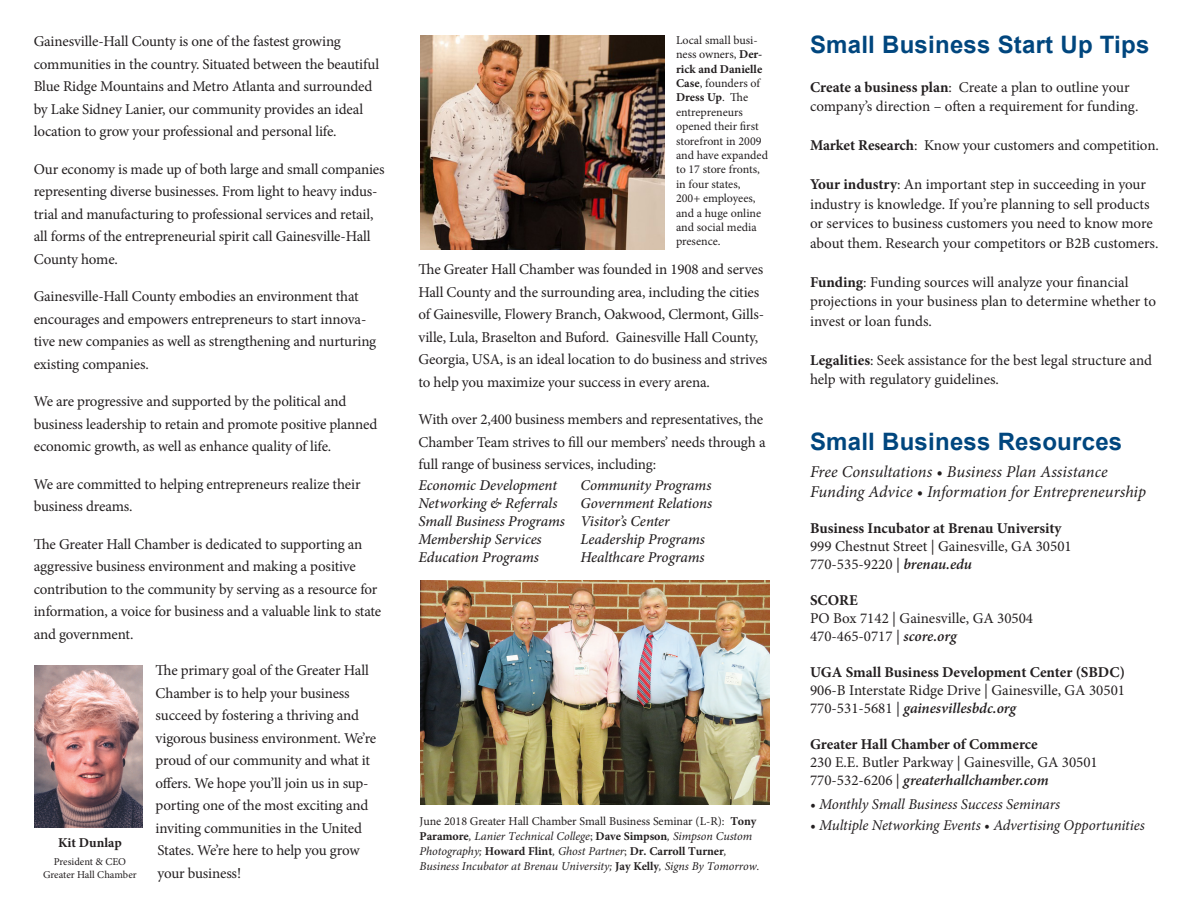
<style>
.page{position:relative;width:1188px;height:918px;background:#fff}
.page>*{position:absolute;margin:0;border:0;box-sizing:border-box;transform-origin:0 0}
.Body_text{font:700 24px "Arial";letter-spacing:.01em;color:#00467e}
.Body_text-2{font:italic 16.5px "Minion Pro";color:#231f20}
.Body_text-3{font:15px/22.5px "Minion Pro";letter-spacing:-.01em;color:#231f20}
.Body_text-4{font:italic 500 15px "Minion Pro";letter-spacing:-.005em;color:#231f20}
.Body_text-5{font:700 15px "Minion Pro";letter-spacing:-.005em;color:#231f20}
.Body_text-6{font:italic 15px "Minion Pro";letter-spacing:-.01em;color:#231f20}
.Body_text-7{font:italic 600 15px "Minion Pro";letter-spacing:-.005em;color:#231f20}
.Company_name{font:700 13.5px "Minion Pro";color:#231f20}
.Biz_Link_Calendar{font:italic 12px/15px "Minion Pro";letter-spacing:-.005em;color:#231f20}
.Company_name-2{font:12px/14.4px "Minion Pro";letter-spacing:-.005em;color:#231f20}
.Company_name-3{font:10.5px "Minion Pro";color:#231f20}
.s1{font-weight:700}
.s2{font-style:normal}
.s3{font-weight:700;font-style:normal}
.s4{font-weight:600;font-style:italic}
.s5{font-weight:400;font-style:normal}
</style>
<div class="page">
<img style="left:421px;top:580px;width:349px;height:224px">
<img style="left:34px;top:666px;width:108px;height:162px">
<img style="left:421px;top:35px;width:243px;height:214px">
<p class="Body_text-3" style="left:34px;top:30px;width:347px">Gainesville-Hall County is one of the fastest growing communities in the country. Situated between the beautiful Blue Ridge Mountains and Metro Atlanta and surrounded by Lake Sidney Lanier, our community provides an ideal location to grow your professional and personal life.</p>
<p class="Body_text-3" style="left:34px;top:158px;width:352px">Our economy is made up of both large and small companies representing diverse businesses. From light to heavy indus&shy;trial and manufacturing to professional services and retail, all forms of the entrepreneurial spirit call Gainesville-Hall County home.</p>
<p class="Body_text-3" style="left:34px;top:285px;width:344px">Gainesville-Hall County embodies an environment that encourages and empowers entrepreneurs to start innova&shy;tive new companies as well as strengthening and nurturing existing companies.</p>
<p class="Body_text-3" style="left:34px;top:390px;width:345px">We are progressive and supported by the political and business leadership to retain and promote positive planned economic growth, as well as enhance quality of life.</p>
<p class="Body_text-3" style="left:34px;top:473px;width:328px">We are committed to helping entrepreneurs realize their business dreams.</p>
<p class="Body_text-3" style="left:34px;top:533px;width:349px">The Greater Hall Chamber is dedicated to supporting an aggressive business environment and making a positive contribution to the community by serving as a resource for information, a voice for business and a valuable link to state and government.</p>
<p class="Company_name" style="left:58px;top:833px;width:65px">Kit Dunlap</p>
<p class="Company_name-3" style="left:54px;top:854px;width:74px">President &amp; CEO</p>
<p class="Company_name-3" style="left:43px;top:868px;width:95px">Greater Hall Chamber</p>
<p class="Body_text-3" style="left:156px;top:659px;width:222px">The primary goal of the Greater Hall Chamber is to help your business succeed by fostering a thriving and vigorous business environment. We’re proud of our community and what it offers. We hope you’ll join us in sup&shy;porting one of the most exciting and inviting communities in the United States. We’re here to help you grow your business!</p>
<p class="Company_name-2" style="left:676px;top:33px;width:94px">Local small busi&shy;ness owners, <span class="s1">Der&shy;rick and Danielle<br>Case</span>, founders of<br><span class="s1">Dress Up</span>. The entrepreneurs opened their first storefront in 2009 and have expanded to 17 store fronts, in four states,<br>200+ employees, and a huge online and social media presence.</p>
<p class="Body_text-3" style="left:418px;top:258px;width:350px">The Greater Hall Chamber was founded in 1908 and serves Hall County and the surrounding area, including the cities of Gainesville, Flowery Branch, Oakwood, Clermont, Gills&shy;ville, Lula, Braselton and Buford. Gainesville Hall County, Georgia, USA, is an ideal location to do business and strives to help you maximize your success in every arena.</p>
<p class="Body_text-3" style="left:418px;top:408px;width:349px">With over 2,400 business members and representatives, the<br>Chamber Team strives to fill our members’ needs through a full range of business services, including:</p>
<p class="Body_text-4" style="left:418px;top:475px;width:140px">Economic Development</p>
<p class="Body_text-4" style="left:580px;top:475px;width:132px">Community Programs</p>
<p class="Body_text-4" style="left:418px;top:493px;width:141px">Networking &amp; Referrals</p>
<p class="Body_text-4" style="left:580px;top:493px;width:133px">Government Relations</p>
<p class="Body_text-4" style="left:418px;top:511px;width:253px">Small Business Programs Visitor’s Center</p>
<p class="Body_text-4" style="left:418px;top:529px;width:125px">Membership Services</p>
<p class="Body_text-4" style="left:580px;top:529px;width:126px">Leadership Programs</p>
<p class="Body_text-4" style="left:418px;top:547px;width:122px">Education Programs</p>
<p class="Body_text-4" style="left:580px;top:547px;width:126px">Healthcare Programs</p>
<p class="Biz_Link_Calendar" style="left:420px;top:814px;width:341px"><span class="s2">June 2018 Greater Hall Chamber Small Business Seminar (L-R):</span> <span class="s3">Tony Paramore</span>, Lanier Technical College<span class="s2">;</span> <span class="s3">Dave Simpson</span>, Simpson Custom Photography; <span class="s3">Howard Flint</span>, Ghost Partner<span class="s2">;</span> <span class="s3">Dr. Carroll Turner</span>, Business Incubator at Brenau University; <span class="s3">Jay Kelly</span>, Signs By Tomorrow.</p>
<p class="Body_text" style="left:810px;top:28px;width:341px">Small Business Start Up Tips</p>
<p class="Body_text-3" style="left:810px;top:77px;width:330px;line-height:19.5px"><span class="s1">Create a business plan</span>: Create a plan to outline your company’s direction – often a requirement for funding.</p>
<p class="Body_text-3" style="left:810px;top:134px;width:350px"><span class="s1">Market Research</span>: Know your customers and competition.</p>
<p class="Body_text-3" style="left:810px;top:175px;width:350px;line-height:19.5px"><span class="s1">Your industry</span>: An important step in succeeding in your industry is knowledge. If you’re planning to sell products or services to business customers you need to know more about them. Research your competitors or B2B customers.</p>
<p class="Body_text-3" style="left:810px;top:272px;width:348px;line-height:19.5px"><span class="s1">Funding</span>: Funding sources will analyze your financial projections in your business plan to determine whether to invest or loan funds.</p>
<p class="Body_text-3" style="left:810px;top:350px;width:344px;line-height:19.5px"><span class="s1">Legalities</span>: Seek assistance for the best legal structure and help with regulatory guidelines.</p>
<p class="Body_text" style="left:810px;top:426px;width:314px">Small Business Resources</p>
<p class="Body_text-2" style="left:810px;top:461px;width:299px">Free Consultations • Business Plan Assistance</p>
<p class="Body_text-2" style="left:810px;top:480px;width:338px">Funding Advice • Information for Entrepreneurship</p>
<p class="Body_text-5" style="left:810px;top:517px;width:253px">Business Incubator at Brenau University</p>
<p class="Body_text-3" style="left:810px;top:535px;width:263px">999 Chestnut Street | Gainesville, GA 30501</p>
<p class="Body_text-3" style="left:810px;top:553px;width:164px">770-535-9220 | <span class="s4">brenau.edu</span></p>
<p class="Body_text-5" style="left:810px;top:589px;width:49px">SCORE</p>
<p class="Body_text-3" style="left:810px;top:607px;width:225px">PO Box 7142 | Gainesville, GA 30504</p>
<p class="Body_text-3" style="left:810px;top:625px;width:148px">470-465-0717 | <span class="s4">score.org</span></p>
<p class="Body_text-5" style="left:810px;top:661px;width:316px">UGA Small Business Development Center (SBDC)</p>
<p class="Body_text-3" style="left:810px;top:679px;width:317px">906-B Interstate Ridge Drive | Gainesville, GA 30501</p>
<p class="Body_text-7" style="left:810px;top:697px;width:208px"><span class="s5">770-531-5681 |</span> gainesvillesbdc.org</p>
<p class="Body_text-5" style="left:810px;top:733px;width:229px">Greater Hall Chamber of Commerce</p>
<p class="Body_text-3" style="left:810px;top:751px;width:289px">230 E.E. Butler Parkway | Gainesville, GA 30501</p>
<p class="Body_text-7" style="left:810px;top:769px;width:240px"><span class="s5">770-532-6206 |</span> greaterhallchamber.com</p>
<p class="Body_text-6" style="left:810px;top:794px;width:252px">• Monthly Small Business Success Seminars</p>
<p class="Body_text-6" style="left:810px;top:815px;width:336px">• Multiple Networking Events • Advertising Opportunities</p>
</div>
